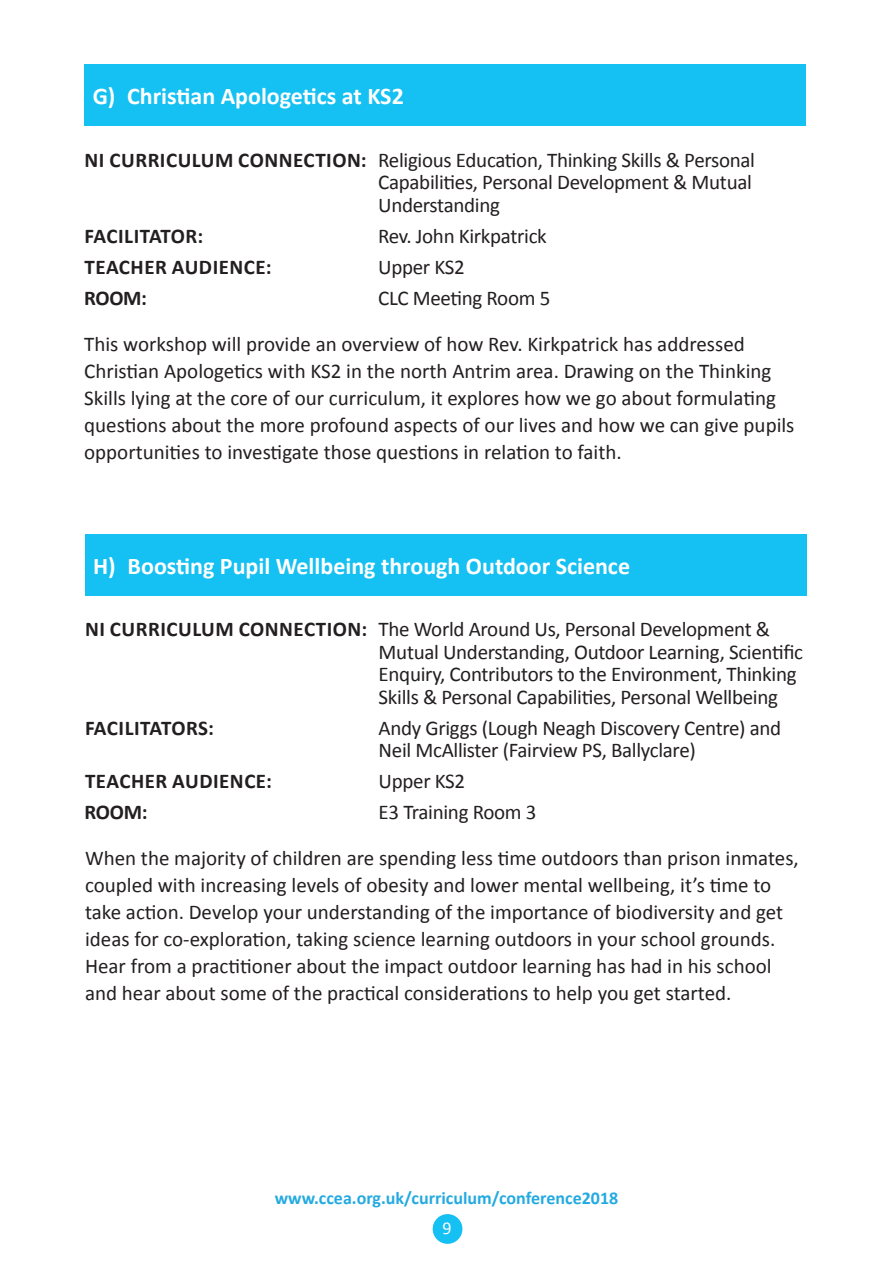
<style>
.page{position:relative;width:893px;height:1263px;background:#fff}
.page>*{position:absolute;margin:0;border:0;box-sizing:border-box;transform-origin:0 0}
.t1{font:700 24px "Calibri";color:#fff}
.t2{font:21px/27px "Calibri";color:#231f20}
.t3{font:700 21px "Calibri";letter-spacing:.025em;color:#231f20}
.t4{font:700 18px "Calibri";color:#24aae1}
.t5{font:18px "Calibri";color:#fff}
.s1{font-weight:700}
</style>
<div class="page">
<div style="left:433px;top:1214px;width:29px;height:30px;background:#15c0f2;border-radius:50%"></div>
<div style="left:84px;top:64px;width:722px;height:61px;background:#15c0f2"></div>
<div style="left:85px;top:534px;width:721px;height:61px;background:#15c0f2"></div>
<p class="t1" style="left:93px;top:80px;width:313px">G) Christian Apologetics at KS2</p>
<p class="t2" style="left:378px;top:148px;width:378px;line-height:22.5px;text-indent:-294px"><span class="s1">NI CURRICULUM CONNECTION:</span> Religious Education, Thinking Skills &amp; Personal<br>Capabilities, Personal Development &amp; Mutual<br>Understanding</p>
<p class="t3" style="left:85px;top:222px;width:120px">FACILITATOR:</p>
<p class="t2" style="left:378px;top:222px;width:170px">Rev. John Kirkpatrick</p>
<p class="t3" style="left:85px;top:253px;width:189px">TEACHER AUDIENCE:</p>
<p class="t2" style="left:378px;top:253px;width:88px">Upper KS2</p>
<p class="t3" style="left:84px;top:284px;width:64px">ROOM:</p>
<p class="t2" style="left:378px;top:284px;width:174px">CLC Meeting Room 5</p>
<p class="t2" style="left:84px;top:330px;width:712px">This workshop will provide an overview of how Rev. Kirkpatrick has addressed Christian Apologetics with KS2 in the north Antrim area. Drawing on the Thinking Skills lying at the core of our curriculum, it explores how we go about formulating questions about the more profound aspects of our lives and how we can give pupils opportunities to investigate those questions in relation to faith.</p>
<p class="t1" style="left:93px;top:550px;width:538px">H) Boosting Pupil Wellbeing through Outdoor Science</p>
<p class="t2" style="left:379px;top:618px;width:426px;line-height:22.5px;text-indent:-294px"><span class="s1">NI CURRICULUM CONNECTION:</span> The World Around Us, Personal Development &amp; Mutual Understanding, Outdoor Learning, Scientific Enquiry, Contributors to the Environment, Thinking Skills &amp; Personal Capabilities, Personal Wellbeing</p>
<p class="t3" style="left:85px;top:714px;width:130px">FACILITATORS:</p>
<p class="t2" style="left:379px;top:717px;width:404px;line-height:22.5px">Andy Griggs (Lough Neagh Discovery Centre) and<br>Neil McAllister (Fairview PS, Ballyclare)</p>
<p class="t3" style="left:85px;top:768px;width:189px">TEACHER AUDIENCE:</p>
<p class="t2" style="left:379px;top:768px;width:88px">Upper KS2</p>
<p class="t3" style="left:85px;top:799px;width:64px">ROOM:</p>
<p class="t2" style="left:379px;top:799px;width:159px">E3 Training Room 3</p>
<p class="t2" style="left:85px;top:845px;width:715px">When the majority of children are spending less time outdoors than prison inmates, coupled with increasing levels of obesity and lower mental wellbeing, it’s time to take action. Develop your understanding of the importance of biodiversity and get ideas for co-exploration, taking science learning outdoors in your school grounds.<br>Hear from a practitioner about the impact outdoor learning has had in his school and hear about some of the practical considerations to help you get started.</p>
<p class="t4" style="left:275px;top:1187px;width:345px">www.ccea.org.uk/curriculum/conference2018</p>
<p class="t5" style="left:443px;top:1216px;width:11px">9</p>
</div>
